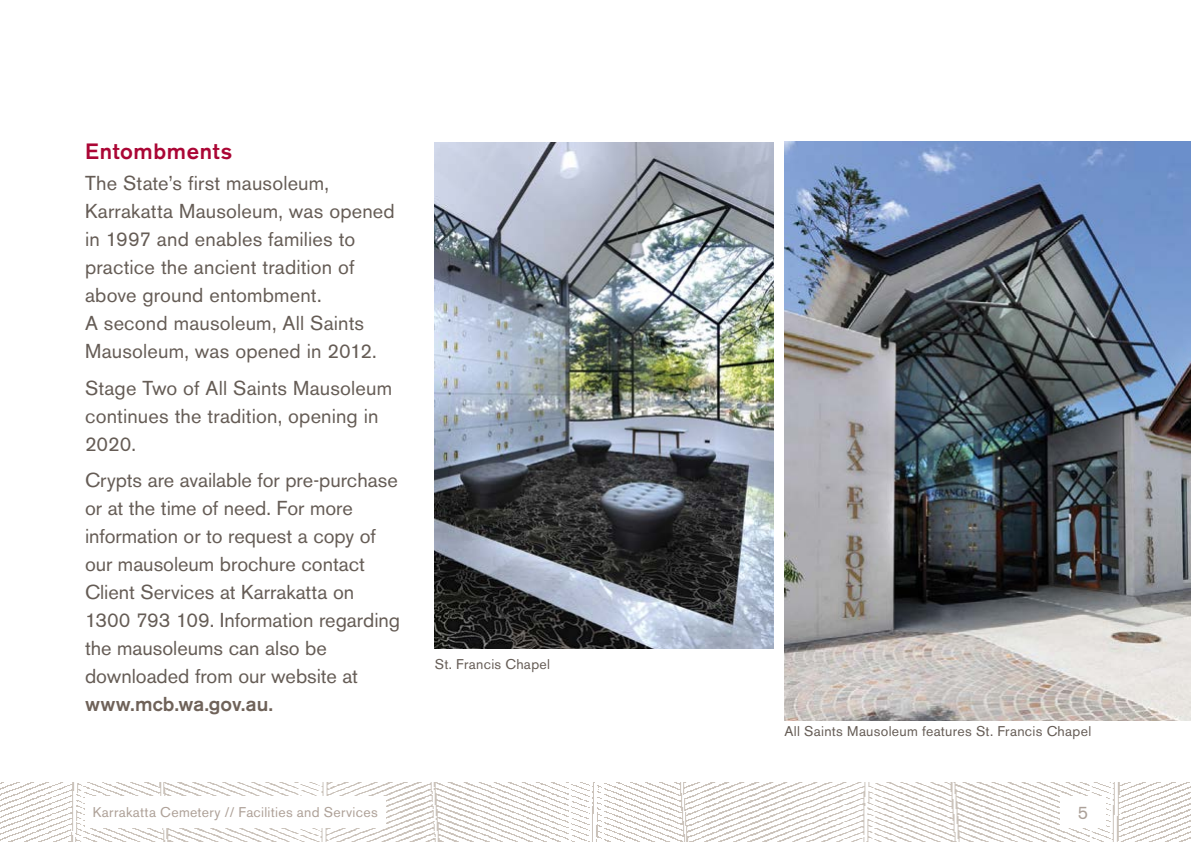
<style>
.page{position:relative;width:1191px;height:842px;background:#fff}
.page>*{position:absolute;margin:0;border:0;box-sizing:border-box;transform-origin:0 0}
.t1{font:500 22px "Akzidenz Grotesk BE";letter-spacing:.03em;color:#ab0635}
.t2{font:20px/28px "Akzidenz Grotesk BE";letter-spacing:.005em;color:#655c55}
.t3{font:500 20px "Akzidenz Grotesk BE";letter-spacing:.005em;color:#6f6259}
.t4{font:18px "Akzidenz Grotesk BE";color:#aca199}
.t5{font:14px "Akzidenz Grotesk BE";letter-spacing:.02em;color:#655c55}
.t6{font:14px "Akzidenz Grotesk BE";letter-spacing:.025em;color:#aea198}
</style>
<div class="page">
<img style="left:0;top:782px;width:1191px;height:60px">
<div style="left:85px;top:797px;width:301px;height:31px;background:#fff"></div>
<div style="left:1060px;top:797px;width:46px;height:31px;background:#fff"></div>
<img style="left:435px;top:142px;width:338px;height:507px">
<img style="left:784px;top:142px;width:407px;height:578px">
<p class="t1" style="left:85px;top:138px;width:149px">Entombments</p>
<p class="t2" style="left:85px;top:169px;width:311px">The State’s first mausoleum,<br>Karrakatta Mausoleum, was opened in 1997 and enables families to practice the ancient tradition of above ground entombment.<br>A second mausoleum, All Saints<br>Mausoleum, was opened in 2012.</p>
<p class="t2" style="left:85px;top:374px;width:309px">Stage Two of All Saints Mausoleum continues the tradition, opening in<br>2020.</p>
<p class="t2" style="left:85px;top:466px;width:316px">Crypts are available for pre-purchase or at the time of need. For more information or to request a copy of our mausoleum brochure contact<br>Client Services at Karrakatta on<br>1300 793 109. Information regarding the mausoleums can also be downloaded from our website at</p>
<p class="t3" style="left:85px;top:692px;width:189px">www.mcb.wa.gov.au.</p>
<p class="t5" style="left:435px;top:655px;width:117px">St. Francis Chapel</p>
<p class="t5" style="left:784px;top:723px;width:308px">All Saints Mausoleum features St. Francis Chapel</p>
<p class="t6" style="left:93px;top:804px;width:286px">Karrakatta Cemetery // Facilities and Services</p>
<p class="t4" style="left:1078px;top:802px;width:12px">5</p>
</div>
